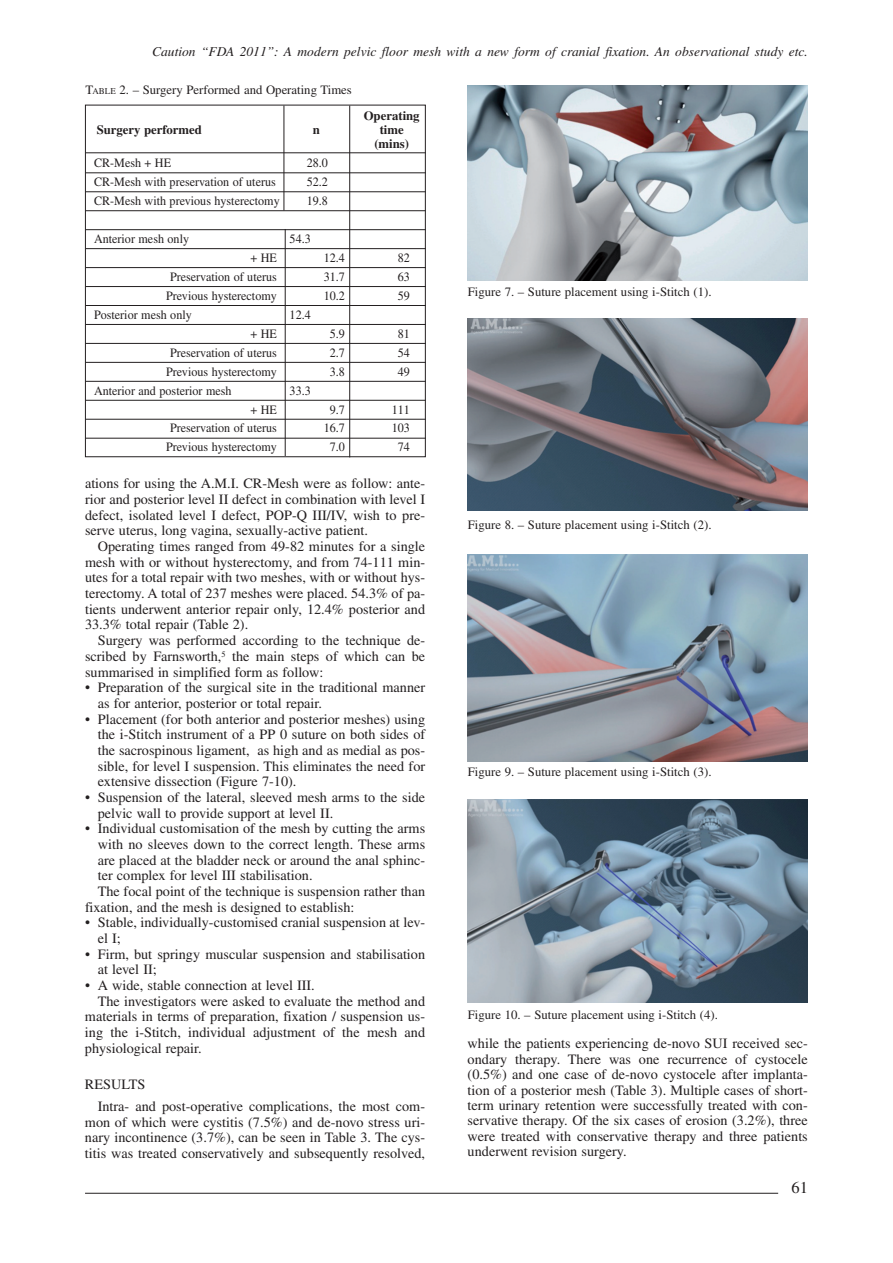
<style>
.page{position:relative;width:893px;height:1263px;background:#fff}
.page>*{position:absolute;margin:0;border:0;box-sizing:border-box;transform-origin:0 0}
.t1{font:16.5px "Times";color:#231f20}
.t2{font:14.25px/15.6px "Times";color:#231f20;text-align:justify}
.t3{font:italic 13.5px "Times";color:#231f20}
.t4{font:12.75px "Times";color:#231f20;scale:.95 1}
.t5{font:12.75px "Times";color:#231f20}
.t6{font:700 12.75px/14px "Times";color:#231f20;text-align:center}
.s1{font-size:8.85px}
.s2{color:#fff}
</style>
<div class="page">
<hr style="left:85px;top:1193px;width:693px;height:1px;background:#231f20">
<hr style="left:86px;top:152px;width:340px;height:1px;background:#231f20">
<hr style="left:86px;top:172px;width:340px;height:1px;background:#231f20">
<hr style="left:86px;top:191px;width:340px;height:1px;background:#231f20">
<hr style="left:86px;top:210px;width:340px;height:1px;background:#231f20">
<hr style="left:86px;top:229px;width:340px;height:1px;background:#231f20">
<hr style="left:86px;top:248px;width:340px;height:1px;background:#231f20">
<hr style="left:86px;top:267px;width:340px;height:1px;background:#231f20">
<hr style="left:86px;top:286px;width:340px;height:1px;background:#231f20">
<hr style="left:86px;top:305px;width:340px;height:1px;background:#231f20">
<hr style="left:86px;top:324px;width:340px;height:1px;background:#231f20">
<hr style="left:86px;top:343px;width:340px;height:1px;background:#231f20">
<hr style="left:86px;top:362px;width:340px;height:1px;background:#231f20">
<hr style="left:86px;top:381px;width:340px;height:1px;background:#231f20">
<hr style="left:86px;top:400px;width:340px;height:1px;background:#231f20">
<hr style="left:86px;top:419px;width:340px;height:1px;background:#231f20">
<hr style="left:86px;top:438px;width:340px;height:1px;background:#231f20">
<div style="left:85px;top:105px;width:341px;height:352px;border:1px solid #231f20"></div>
<hr style="left:284px;top:106px;width:1px;height:104px;background:#231f20">
<hr style="left:285px;top:229px;width:1px;height:227px;background:#231f20">
<hr style="left:349px;top:106px;width:1px;height:351px;background:#231f20">
<img style="left:468px;top:85px;width:340px;height:195px">
<img style="left:468px;top:318px;width:340px;height:193px">
<img style="left:468px;top:555px;width:340px;height:206px">
<img style="left:468px;top:800px;width:340px;height:202px">
<p class="t3" style="left:152px;top:47px;width:657px">Caution “FDA 2011”: A modern pelvic floor mesh with a new form of cranial fixation. An observational study etc.</p>
<p class="t5" style="left:86px;top:85px;width:268px">T<span class="s1">ABLE</span> 2. – Surgery Performed and Operating Times</p>
<p class="t6" style="left:364px;top:110px;width:57px">Operating</p>
<p class="t6" style="left:97px;top:124px;width:107px">Surgery performed</p>
<p class="t6" style="left:313px;top:124px;width:9px">n</p>
<p class="t6" style="left:374px;top:124px;width:36px">time (mins)</p>
<p class="t4" style="left:94px;top:158px;width:83px">CR-Mesh + HE</p>
<p class="t4" style="left:307px;top:158px;width:24px">28.0</p>
<p class="t4" style="left:94px;top:177px;width:193px">CR-Mesh with preservation of uterus</p>
<p class="t4" style="left:307px;top:177px;width:24px">52.2</p>
<p class="t4" style="left:94px;top:196px;width:197px">CR-Mesh with previous hysterectomy</p>
<p class="t4" style="left:307px;top:196px;width:24px">19.8</p>
<p class="t4" style="left:94px;top:234px;width:102px">Anterior mesh only</p>
<p class="t4" style="left:290px;top:234px;width:24px">54.3</p>
<p class="t4" style="left:250px;top:253px;width:29px">+ HE</p>
<p class="t4" style="left:324px;top:253px;width:24px">12.4</p>
<p class="t4" style="left:392px;top:253px;width:21px"><span class="s2">1</span>82</p>
<p class="t4" style="left:170px;top:272px;width:114px">Preservation of uterus</p>
<p class="t4" style="left:324px;top:272px;width:24px">31.7</p>
<p class="t4" style="left:392px;top:272px;width:21px"><span class="s2">1</span>63</p>
<p class="t4" style="left:166px;top:291px;width:118px">Previous hysterectomy</p>
<p class="t4" style="left:324px;top:291px;width:24px">10.2</p>
<p class="t4" style="left:392px;top:291px;width:21px"><span class="s2">1</span>59</p>
<p class="t4" style="left:94px;top:310px;width:104px">Posterior mesh only</p>
<p class="t4" style="left:290px;top:310px;width:24px">12.4</p>
<p class="t4" style="left:250px;top:329px;width:29px">+ HE</p>
<p class="t4" style="left:324px;top:329px;width:24px"><span class="s2">1</span>5.9</p>
<p class="t4" style="left:392px;top:329px;width:21px"><span class="s2">1</span>81</p>
<p class="t4" style="left:170px;top:348px;width:114px">Preservation of uterus</p>
<p class="t4" style="left:324px;top:348px;width:24px"><span class="s2">1</span>2.7</p>
<p class="t4" style="left:392px;top:348px;width:21px"><span class="s2">1</span>54</p>
<p class="t4" style="left:166px;top:367px;width:118px">Previous hysterectomy</p>
<p class="t4" style="left:324px;top:367px;width:24px"><span class="s2">1</span>3.8</p>
<p class="t4" style="left:392px;top:367px;width:21px"><span class="s2">1</span>49</p>
<p class="t4" style="left:94px;top:386px;width:146px">Anterior and posterior mesh</p>
<p class="t4" style="left:290px;top:386px;width:24px">33.3</p>
<p class="t4" style="left:250px;top:405px;width:29px">+ HE</p>
<p class="t4" style="left:324px;top:405px;width:24px"><span class="s2">1</span>9.7</p>
<p class="t4" style="left:392px;top:405px;width:21px">111</p>
<p class="t4" style="left:170px;top:424px;width:114px">Preservation of uterus</p>
<p class="t4" style="left:324px;top:424px;width:24px">16.7</p>
<p class="t4" style="left:392px;top:424px;width:21px">103</p>
<p class="t4" style="left:166px;top:443px;width:118px">Previous hysterectomy</p>
<p class="t4" style="left:324px;top:443px;width:24px"><span class="s2">1</span>7.0</p>
<p class="t4" style="left:392px;top:443px;width:21px"><span class="s2">1</span>74</p>
<p class="t2" style="left:85px;top:477px;width:342px">ations for using the A.M.I. CR-Mesh were as follow: ante&shy;rior and posterior level II defect in combination with level I defect, isolated level I defect, POP-Q III/IV, wish to pre&shy;serve uterus, long vagina, sexually-active patient.</p>
<p class="t2" style="left:85px;top:540px;width:342px;text-indent:13px">Operating times ranged from 49-82 minutes for a single mesh with or without hysterectomy, and from 74-111 min&shy;utes for a total repair with two meshes, with or without hys&shy;terectomy. A total of 237 meshes were placed. 54.3% of pa&shy;tients underwent anterior repair only, 12.4% posterior and 33.3% total repair (Table 2).</p>
<p class="t2" style="left:85px;top:634px;width:342px;text-indent:13px">Surgery was performed according to the technique de&shy;scribed by Farnsworth,<sup>5</sup> the main steps of which can be summarised in simplified form as follow:</p>
<p class="t2" style="left:98px;top:681px;width:329px;text-indent:-13px">• Preparation of the surgical site in the traditional manner as for anterior, posterior or total repair.</p>
<p class="t2" style="left:98px;top:712px;width:329px;text-indent:-13px">• Placement (for both anterior and posterior meshes) using the i-Stitch instrument of a PP 0 suture on both sides of the sacrospinous ligament, as high and as medial as pos&shy;sible, for level I suspension. This eliminates the need for extensive dissection (Figure 7-10).</p>
<p class="t2" style="left:98px;top:791px;width:329px;text-indent:-13px">• Suspension of the lateral, sleeved mesh arms to the side pelvic wall to provide support at level II.</p>
<p class="t2" style="left:85px;top:822px;width:342px">• Individual customisation of the mesh by cutting the arms</p>
<p class="t2" style="left:98px;top:838px;width:329px">with no sleeves down to the correct length. These arms</p>
<p class="t2" style="left:98px;top:853px;width:329px">are placed at the bladder neck or around the anal sphinc-</p>
<p class="t2" style="left:98px;top:869px;width:216px">ter complex for level III stabilisation.</p>
<p class="t2" style="left:98px;top:885px;width:329px">The focal point of the technique is suspension rather than</p>
<p class="t2" style="left:85px;top:900px;width:271px">fixation, and the mesh is designed to establish:</p>
<p class="t2" style="left:98px;top:916px;width:329px;text-indent:-13px">• Stable, individually-customised cranial suspension at lev&shy;el I;</p>
<p class="t2" style="left:98px;top:947px;width:329px;text-indent:-13px">• Firm, but springy muscular suspension and stabilisation at level II;</p>
<p class="t2" style="left:85px;top:979px;width:231px">• A wide, stable connection at level III.</p>
<p class="t2" style="left:98px;top:994px;width:329px">The investigators were asked to evaluate the method and</p>
<p class="t2" style="left:85px;top:1010px;width:342px">materials in terms of preparation, fixation / suspension us-</p>
<p class="t2" style="left:85px;top:1026px;width:342px">ing the i-Stitch, individual adjustment of the mesh and</p>
<p class="t2" style="left:85px;top:1042px;width:118px">physiological repair.</p>
<p class="t2" style="left:98px;top:1075px;width:329px;line-height:21.9px;text-indent:-13px">RESULTS<br>Intra- and post-operative complications, the most com-</p>
<p class="t2" style="left:85px;top:1116px;width:342px">mon of which were cystitis (7.5%) and de-novo stress uri&shy;nary incontinence (3.7%), can be seen in Table 3. The cys&shy;titis was treated conservatively and subsequently resolved,</p>
<p class="t5" style="left:468px;top:287px;width:245px">Figure 7. – Suture placement using i-Stitch (1).</p>
<p class="t5" style="left:468px;top:520px;width:245px">Figure 8. – Suture placement using i-Stitch (2).</p>
<p class="t5" style="left:468px;top:767px;width:245px">Figure 9. – Suture placement using i-Stitch (3).</p>
<p class="t5" style="left:468px;top:1010px;width:252px">Figure 10. – Suture placement using i-Stitch (4).</p>
<p class="t2" style="left:468px;top:1037px;width:342px">while the patients experiencing de-novo SUI received sec&shy;ondary therapy. There was one recurrence of cystocele (0.5%) and one case of de-novo cystocele after implanta&shy;tion of a posterior mesh (Table 3). Multiple cases of short&shy;term urinary retention were successfully treated with con&shy;servative therapy. Of the six cases of erosion (3.2%), three were treated with conservative therapy and three patients underwent revision surgery.</p>
<p class="t1" style="left:791px;top:1182px;width:18px">61</p>
</div>
